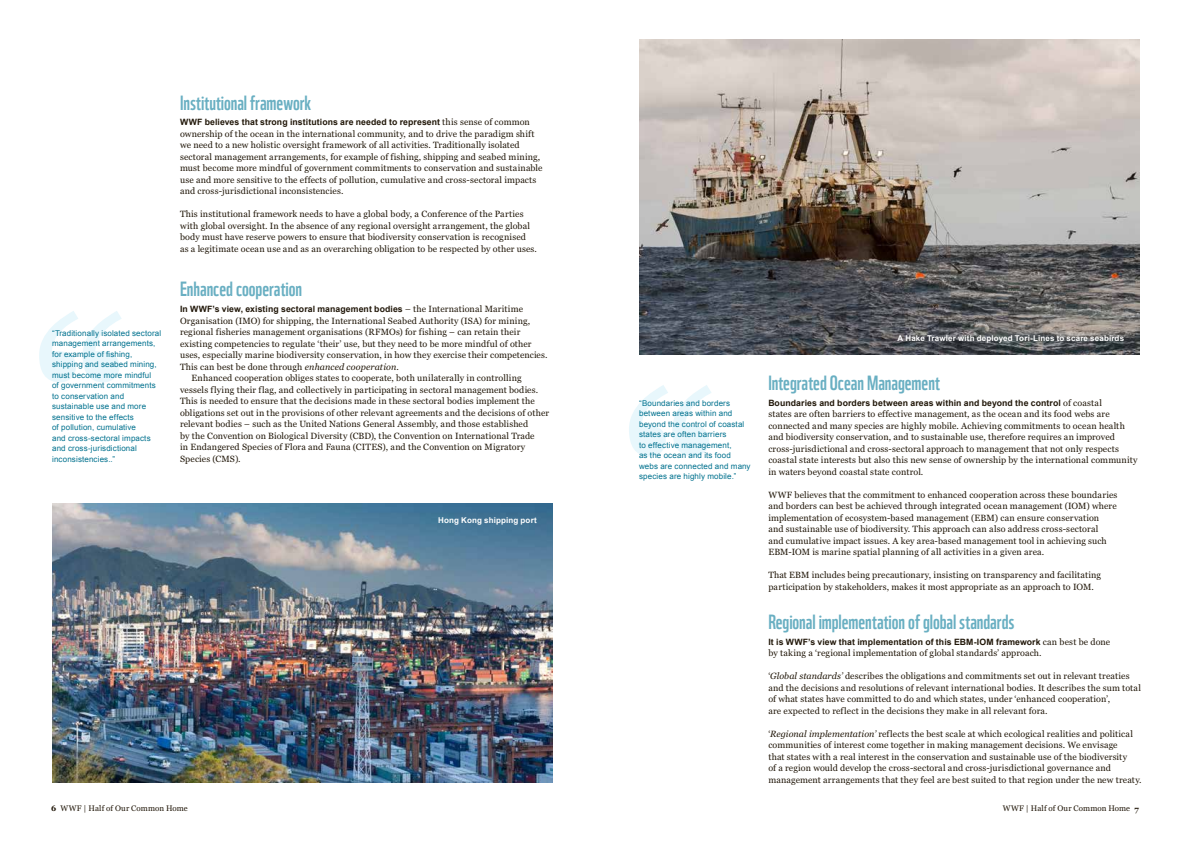
<style>
.page{position:relative;width:1191px;height:842px;background:#fff}
.page>*{position:absolute;margin:0;border:0;box-sizing:border-box;transform-origin:0 0}
.t1{font:271px "Georgia";color:#e8f7fc}
.t2{font:20px "WWF";letter-spacing:-.005em;color:#69afc2}
.t3{font:9px/11.5px "Georgia";letter-spacing:.015em;color:#211709}
.t4{font:700 8.7px "Arial";letter-spacing:.01em;color:#211709}
.t5{font:8px/10.5px "Arial";letter-spacing:.015em;color:#00718e}
.t6{font:700 8px "Arial";letter-spacing:.015em;color:#fff}
.t7{font:8px "Georgia";letter-spacing:.01em;color:#211709}
.s1{font-family:"Georgia";font-weight:400;font-size:9px}
.s2{font-style:italic}
.s3{font-weight:700}
</style>
<div class="page">
<img style="left:639px;top:40px;width:500px;height:314px">
<img style="left:52px;top:503px;width:501px;height:280px">
<h1 class="t1" style="left:29px;top:255px;width:106px">‘‘</h1>
<p class="t5" style="left:52px;top:328px;width:111px">“Traditionally isolated sectoral management arrangements, for example of fishing, shipping and seabed mining, must become more mindful<br>of government commitments to conservation and sustainable use and more sensitive to the effects<br>of pollution, cumulative<br>and cross-sectoral impacts and cross-jurisdictional inconsistencies..”</p>
<h2 class="t2" style="left:180px;top:87px;width:132px">Institutional framework</h2>
<p class="t4" style="left:180px;top:116px;width:351px">WWF believes that strong institutions are needed to represent <span class="s1">this sense of common</span></p>
<p class="t3" style="left:180px;top:128px;width:364px">ownership of the ocean in the international community, and to drive the paradigm shift we need to a new holistic oversight framework of all activities. Traditionally isolated sectoral management arrangements, for example of fishing, shipping and seabed mining, must become more mindful of government commitments to conservation and sustainable use and more sensitive to the effects of pollution, cumulative and cross-sectoral impacts and cross-jurisdictional inconsistencies.</p>
<p class="t3" style="left:180px;top:209px;width:358px">This institutional framework needs to have a global body, a Conference of the Parties with global oversight. In the absence of any regional oversight arrangement, the global body must have reserve powers to ensure that biodiversity conservation is recognised<br>as a legitimate ocean use and as an overarching obligation to be respected by other uses.</p>
<h2 class="t2" style="left:180px;top:274px;width:123px">Enhanced cooperation</h2>
<p class="t4" style="left:180px;top:303px;width:344px">In WWF’s view, existing sectoral management bodies <span class="s1">– the International Maritime</span></p>
<p class="t3" style="left:180px;top:315px;width:351px">Organisation (IMO) for shipping, the International Seabed Authority (ISA) for mining,</p>
<p class="t3" style="left:180px;top:327px;width:342px">regional fisheries management organisations (RFMOs) for fishing – can retain their</p>
<p class="t3" style="left:180px;top:338px;width:353px">existing competencies to regulate ‘their’ use, but they need to be more mindful of other</p>
<p class="t3" style="left:180px;top:350px;width:369px">uses, especially marine biodiversity conservation, in how they exercise their competencies.</p>
<p class="t3" style="left:180px;top:361px;width:220px">This can best be done through <span class="s2">enhanced cooperation</span>.</p>
<p class="t3" style="left:191px;top:373px;width:332px">Enhanced cooperation obliges states to cooperate, both unilaterally in controlling</p>
<p class="t3" style="left:180px;top:384px;width:360px">vessels flying their flag, and collectively in participating in sectoral management bodies.</p>
<p class="t3" style="left:180px;top:396px;width:356px">This is needed to ensure that the decisions made in these sectoral bodies implement the</p>
<p class="t3" style="left:180px;top:407px;width:371px">obligations set out in the provisions of other relevant agreements and the decisions of other</p>
<p class="t3" style="left:180px;top:419px;width:350px">relevant bodies – such as the United Nations General Assembly, and those established</p>
<p class="t3" style="left:180px;top:430px;width:356px">by the Convention on Biological Diversity (CBD), the Convention on International Trade</p>
<p class="t3" style="left:180px;top:442px;width:347px">in Endangered Species of Flora and Fauna (CITES), and the Convention on Migratory</p>
<p class="t3" style="left:180px;top:453px;width:62px">Species (CMS).</p>
<p class="t6" style="left:438px;top:515px;width:100px">Hong Kong shipping port</p>
<h1 class="t1" style="left:619px;top:329px;width:106px">‘‘</h1>
<p class="t5" style="left:639px;top:398px;width:113px">“Boundaries and borders between areas within and beyond the control of coastal states are often barriers<br>to effective management,<br>as the ocean and its food webs are connected and many species are highly mobile.”</p>
<p class="t6" style="left:897px;top:333px;width:228px">A Hake Trawler with deployed Tori-Lines to scare seabirds</p>
<h2 class="t2" style="left:768px;top:367px;width:173px">Integrated Ocean Management</h2>
<p class="t4" style="left:768px;top:397px;width:335px">Boundaries and borders between areas within and beyond the control <span class="s1">of coastal</span></p>
<p class="t3" style="left:768px;top:409px;width:371px">states are often barriers to effective management, as the ocean and its food webs are connected and many species are highly mobile. Achieving commitments to ocean health and biodiversity conservation, and to sustainable use, therefore requires an improved cross-jurisdictional and cross-sectoral approach to management that not only respects coastal state interests but also this new sense of ownership by the international community in waters beyond coastal state control.</p>
<p class="t3" style="left:768px;top:489px;width:351px">WWF believes that the commitment to enhanced cooperation across these boundaries and borders can best be achieved through integrated ocean management (IOM) where implementation of ecosystem-based management (EBM) can ensure conservation<br>and sustainable use of biodiversity. This approach can also address cross-sectoral<br>and cumulative impact issues. A key area-based management tool in achieving such EBM-IOM is marine spatial planning of all activities in a given area.</p>
<p class="t3" style="left:768px;top:570px;width:334px">That EBM includes being precautionary, insisting on transparency and facilitating participation by stakeholders, makes it most appropriate as an approach to IOM.</p>
<h2 class="t2" style="left:768px;top:606px;width:247px">Regional implementation of global standards</h2>
<p class="t4" style="left:768px;top:636px;width:343px">It is WWF’s view that implementation of this EBM-IOM framework <span class="s1">can best be done</span></p>
<p class="t3" style="left:768px;top:647px;width:275px">by taking a ‘regional implementation of global standards’ approach.</p>
<p class="t3" style="left:768px;top:670px;width:374px">‘<span class="s2">Global standards’</span> describes the obligations and commitments set out in relevant treaties and the decisions and resolutions of relevant international bodies. It describes the sum total of what states have committed to do and which states, under ‘enhanced cooperation’,<br>are expected to reflect in the decisions they make in all relevant fora.</p>
<p class="t3" style="left:768px;top:728px;width:375px">‘<span class="s2">Regional implementation’</span> reflects the best scale at which ecological realities and political communities of interest come together in making management decisions. We envisage<br>that states with a real interest in the conservation and sustainable use of the biodiversity<br>of a region would develop the cross-sectoral and cross-jurisdictional governance and management arrangements that they feel are best suited to that region under the new treaty.</p>
<p class="t7" style="left:51px;top:804px;width:138px"><span class="s3">6</span> WWF | Half of Our Common Home</p>
<p class="t7" style="left:1002px;top:804px;width:138px">WWF | Half of Our Common Home <span class="s3">7</span></p>
</div>
